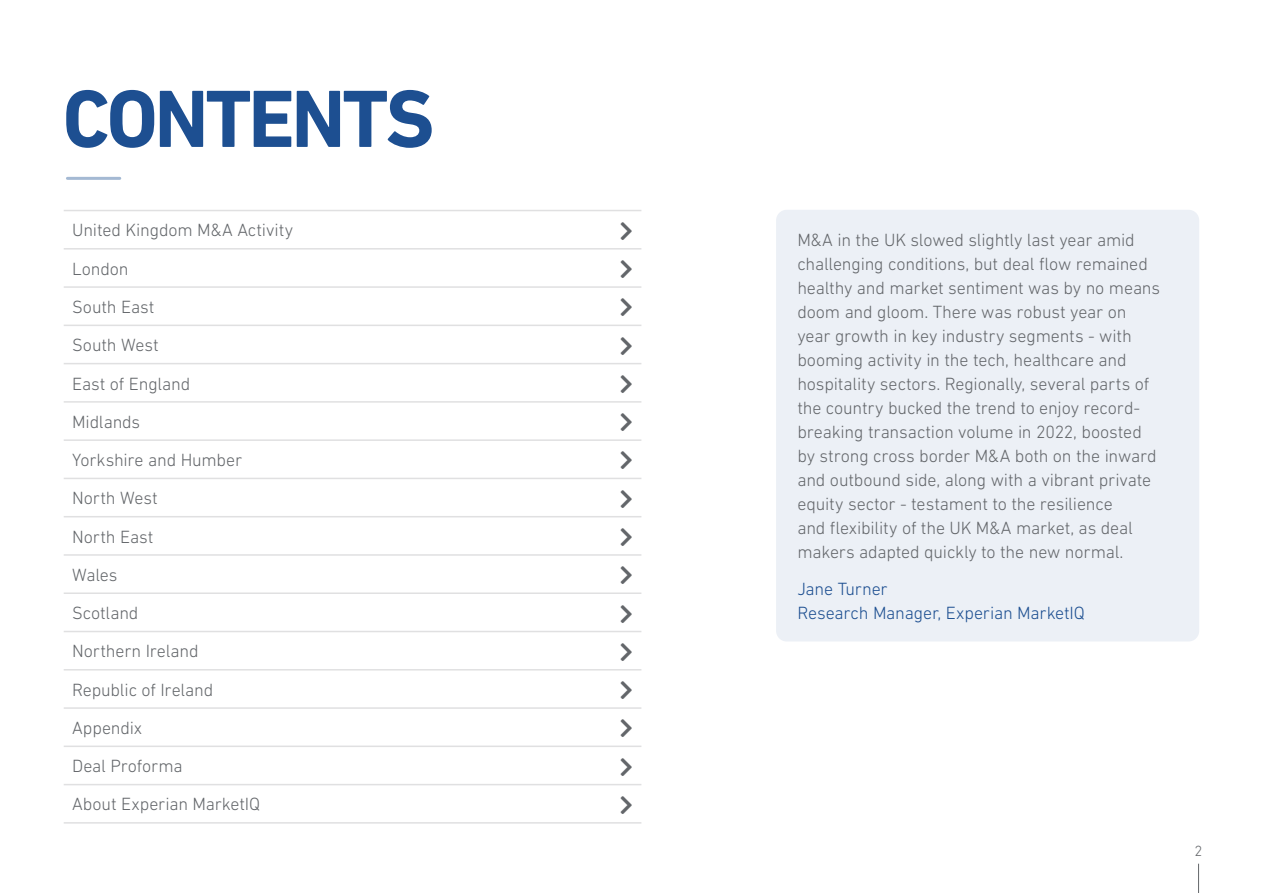
<style>
.page{position:relative;width:1263px;height:893px;background:#fff}
.page>*{position:absolute;margin:0;border:0;box-sizing:border-box;transform-origin:0 0}
.t1{font:700 82.5px "DIN Next W1 G";letter-spacing:-.04em;color:#1d4f91}
.t2{font:21px "Font Awesome 5 Free Solid";color:#63666a}
.t3{font:300 18px/24px "DIN Next W1 G";letter-spacing:-.01em;color:#63666a}
.t4{font:300 18px/24px "DIN Next W1 G";letter-spacing:-.01em;color:#1d4f91}
.t5{font:300 15px "DIN Next W1 G";color:#63666a}
</style>
<div class="page">
<hr style="left:64px;top:210px;width:503px;height:1px;background:#e0e0e1">
<hr style="left:567px;top:210px;width:74px;height:1px;background:#e0e0e1">
<hr style="left:64px;top:248px;width:503px;height:2px;background:#e0e0e1">
<hr style="left:567px;top:248px;width:74px;height:2px;background:#e0e0e1">
<hr style="left:64px;top:286px;width:503px;height:2px;background:#e0e0e1">
<hr style="left:567px;top:286px;width:74px;height:2px;background:#e0e0e1">
<hr style="left:64px;top:325px;width:503px;height:1px;background:#e0e0e1">
<hr style="left:567px;top:325px;width:74px;height:1px;background:#e0e0e1">
<hr style="left:64px;top:363px;width:503px;height:1px;background:#e0e0e1">
<hr style="left:567px;top:363px;width:74px;height:1px;background:#e0e0e1">
<hr style="left:64px;top:401px;width:503px;height:2px;background:#e0e0e1">
<hr style="left:567px;top:401px;width:74px;height:2px;background:#e0e0e1">
<hr style="left:64px;top:439px;width:503px;height:2px;background:#e0e0e1">
<hr style="left:567px;top:439px;width:74px;height:2px;background:#e0e0e1">
<hr style="left:64px;top:478px;width:503px;height:1px;background:#e0e0e1">
<hr style="left:567px;top:478px;width:74px;height:1px;background:#e0e0e1">
<hr style="left:64px;top:516px;width:503px;height:1px;background:#e0e0e1">
<hr style="left:567px;top:516px;width:74px;height:1px;background:#e0e0e1">
<hr style="left:64px;top:554px;width:503px;height:2px;background:#e0e0e1">
<hr style="left:567px;top:554px;width:74px;height:2px;background:#e0e0e1">
<hr style="left:64px;top:592px;width:503px;height:2px;background:#e0e0e1">
<hr style="left:567px;top:592px;width:74px;height:2px;background:#e0e0e1">
<hr style="left:64px;top:631px;width:503px;height:1px;background:#e0e0e1">
<hr style="left:567px;top:631px;width:74px;height:1px;background:#e0e0e1">
<hr style="left:64px;top:669px;width:503px;height:1px;background:#e0e0e1">
<hr style="left:567px;top:669px;width:74px;height:1px;background:#e0e0e1">
<hr style="left:64px;top:707px;width:503px;height:2px;background:#e0e0e1">
<hr style="left:567px;top:707px;width:74px;height:2px;background:#e0e0e1">
<hr style="left:64px;top:746px;width:503px;height:1px;background:#e0e0e1">
<hr style="left:567px;top:746px;width:74px;height:1px;background:#e0e0e1">
<hr style="left:64px;top:784px;width:503px;height:1px;background:#e0e0e1">
<hr style="left:567px;top:784px;width:74px;height:1px;background:#e0e0e1">
<hr style="left:64px;top:822px;width:503px;height:2px;background:#e0e0e1">
<hr style="left:567px;top:822px;width:74px;height:2px;background:#e0e0e1">
<div style="left:776px;top:210px;width:423px;height:431px;background:#ecf0f6;border-radius:11px"></div>
<hr style="left:67px;top:177px;width:53px;height:3px;background:#a4b9d3">
<svg style="left:1198px;top:864px;width:1px;height:29px"></svg>
<h1 class="t1" style="left:62px;top:71px;width:374px">CONTENTS</h1>
<p class="t3" style="left:72px;top:218px;width:222px">United Kingdom M&amp;A Activity</p>
<p class="t2" style="left:620px;top:220px;width:15px">❖□■▼</p>
<p class="t3" style="left:72px;top:256px;width:58px">London</p>
<p class="t2" style="left:620px;top:259px;width:15px">❖□■▼</p>
<p class="t3" style="left:72px;top:295px;width:84px">South East</p>
<p class="t2" style="left:620px;top:297px;width:15px">❖□■▼</p>
<p class="t3" style="left:72px;top:333px;width:88px">South West</p>
<p class="t2" style="left:620px;top:335px;width:15px">❖□■▼</p>
<p class="t3" style="left:72px;top:371px;width:120px">East of England</p>
<p class="t2" style="left:620px;top:373px;width:15px">❖□■▼</p>
<p class="t3" style="left:72px;top:409px;width:70px">Midlands</p>
<p class="t2" style="left:620px;top:412px;width:15px">❖□■▼</p>
<p class="t3" style="left:72px;top:448px;width:171px">Yorkshire and Humber</p>
<p class="t2" style="left:620px;top:450px;width:15px">❖□■▼</p>
<p class="t3" style="left:72px;top:486px;width:87px">North West</p>
<p class="t2" style="left:620px;top:488px;width:15px">❖□■▼</p>
<p class="t3" style="left:72px;top:524px;width:83px">North East</p>
<p class="t2" style="left:620px;top:527px;width:15px">❖□■▼</p>
<p class="t3" style="left:72px;top:562px;width:47px">Wales</p>
<p class="t2" style="left:620px;top:565px;width:15px">❖□■▼</p>
<p class="t3" style="left:72px;top:601px;width:68px">Scotland</p>
<p class="t2" style="left:620px;top:603px;width:15px">❖□■▼</p>
<p class="t3" style="left:72px;top:639px;width:128px">Northern Ireland</p>
<p class="t2" style="left:620px;top:641px;width:15px">❖□■▼</p>
<p class="t3" style="left:72px;top:677px;width:143px">Republic of Ireland</p>
<p class="t2" style="left:620px;top:680px;width:15px">❖□■▼</p>
<p class="t3" style="left:72px;top:716px;width:72px">Appendix</p>
<p class="t2" style="left:620px;top:718px;width:15px">❖□■▼</p>
<p class="t3" style="left:72px;top:754px;width:112px">Deal Proforma</p>
<p class="t2" style="left:620px;top:756px;width:15px">❖□■▼</p>
<p class="t3" style="left:72px;top:792px;width:189px">About Experian MarketIQ</p>
<p class="t2" style="left:620px;top:794px;width:15px">❖□■▼</p>
<p class="t3" style="left:797px;top:228px;width:364px">M&amp;A in the UK slowed slightly last year amid challenging conditions, but deal flow remained healthy and market sentiment was by no means doom and gloom. There was robust year on year growth in key industry segments - with booming activity in the tech, healthcare and hospitality sectors. Regionally, several parts of the country bucked the trend to enjoy record&shy;breaking transaction volume in 2022, boosted by strong cross border M&amp;A both on the inward and outbound side, along with a vibrant private equity sector - testament to the resilience<br>and flexibility of the UK M&amp;A market, as deal makers adapted quickly to the new normal.</p>
<p class="t4" style="left:797px;top:576px;width:289px">Jane Turner<br>Research Manager, Experian MarketIQ</p>
<p class="t5" style="left:1194px;top:842px;width:9px">2</p>
</div>
